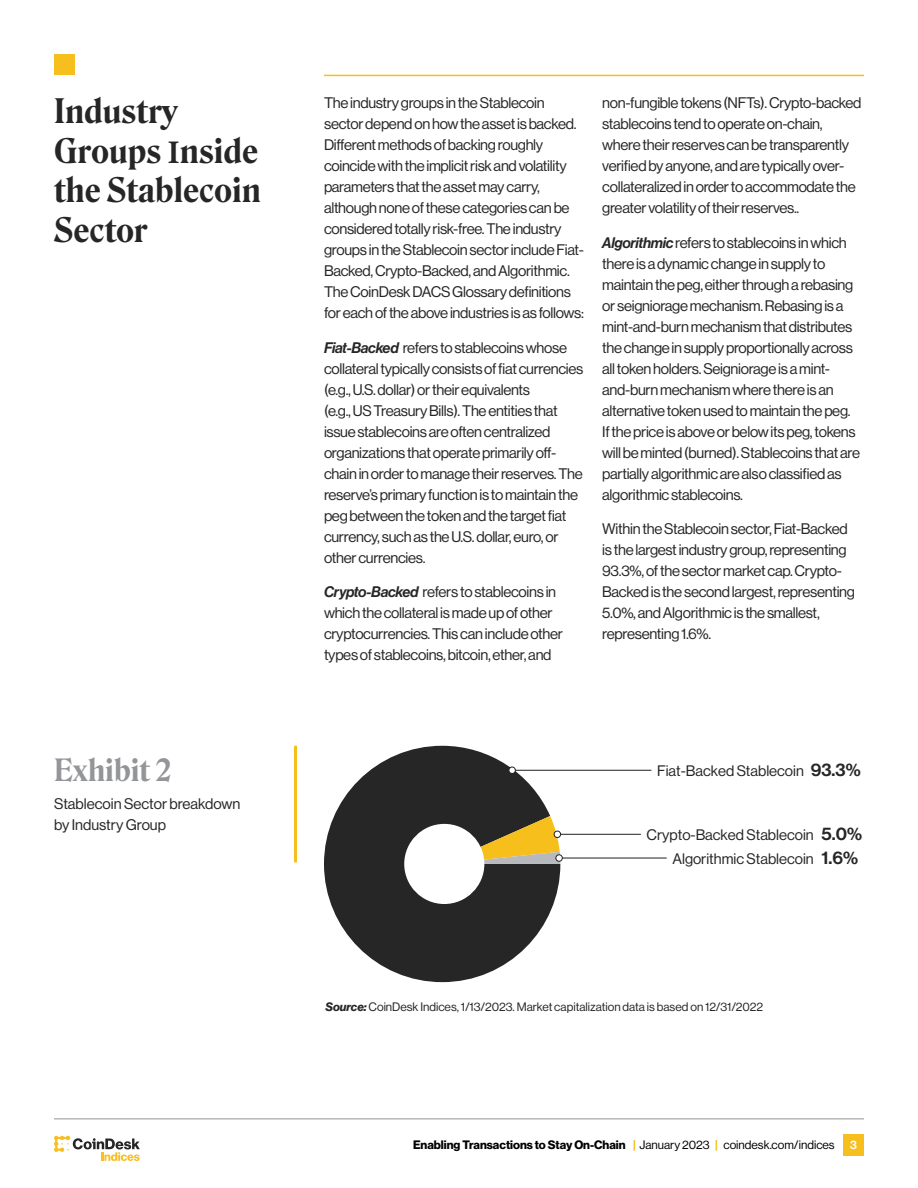
<style>
.page{position:relative;width:918px;height:1188px;background:#fff}
.page>*{position:absolute;margin:0;border:0;box-sizing:border-box;transform-origin:0 0}
.t1{font:700 33px/39.6px "Roslindale Deck Narrow";color:#262626}
.t2{font:700 30px "Roslindale Deck Narrow";color:#939598}
.t3{font:15px/21px "N Haas Grotesk DS Std 55 Rg";letter-spacing:-.02em;color:#262626}
.t4{font:15px/21px "N Haas Grotesk DS Std 55 Rg";color:#262626}
.t5{font:14.85px/23.7px "N Haas Grotesk DS Std 55 Rg";color:#262626;text-align:right}
.t6{font:12px "N Haas Grotesk DS Std 55 Rg";color:#262626}
.t7{font:12px "N Haas Grotesk DS Std 75 Bd";color:#000}
.t8{font:12px "N Haas Grotesk DS Std 65 Md";color:#fff}
.s1{font-family:"Minion Pro"}
.s2{font-family:"N Haas Grotesk DS Std 66 Md It"}
.s3{font-family:"N Haas Grotesk DS Std 65 Md";font-size:17.85px}
.s4{font-family:"N Haas Grotesk DS Std 76 Bd It"}
.s5{font-family:"N Haas Grotesk DS Std 95 Blk";color:#f7bf1d}
.s6{font-family:"N Haas Grotesk DS Std 55 Rg"}
</style>
<div class="page">
<div style="left:843px;top:1134px;width:21px;height:21px;background:#f7bf1d"></div>
<svg style="left:54px;top:1136px;width:86px;height:25px"></svg>
<hr style="left:54px;top:1119px;width:810px;height:1px;background:#939598">
<hr style="left:324px;top:75px;width:540px;height:1px;background:#f7bf1d">
<div style="left:54px;top:54px;width:21px;height:21px;background:#f7bf1d"></div>
<hr style="left:294px;top:746px;width:3px;height:116px;background:#f7bf1d">
<svg style="left:324px;top:746px;width:236px;height:236px;fill:#262626"></svg>
<div style="left:404px;top:824px;width:80px;height:80px;background:#fff;border-radius:50%"></div>
<hr style="left:557px;top:834px;width:84px;height:1px;background:#231f20">
<hr style="left:559px;top:858px;width:108px;height:1px;background:#231f20">
<svg style="left:442px;top:816px;width:120px;height:48px"></svg>
<div style="left:555px;top:854px;width:8px;height:8px;border:1px solid #231f20;border-radius:50%"></div>
<hr style="left:512px;top:770px;width:139px;height:1px;background:#231f20">
<div style="left:509px;top:767px;width:6px;height:7px;background:#fff;border-radius:50%"></div>
<div style="left:509px;top:767px;width:7px;height:7px;border:1px solid #231f20;border-radius:50%"></div>
<h1 class="t1" style="left:54px;top:90px;width:208px">Industry<br>Groups <span class="s1">I</span>nside the Stablecoin<br>Sector</h1>
<p class="t3" style="left:324px;top:93px;width:262px">The industry groups in the Stablecoin sector depend on how the asset is backed.<br>Different methods of backing roughly coincide with the implicit risk and volatility parameters that the asset may carry, although none of these categories can be considered totally risk-free. The industry groups in the Stablecoin sector include Fiat-Backed, Crypto-Backed, and Algorithmic.<br>The CoinDesk DACS Glossary definitions for each of the above industries is as follows:</p>
<p class="t3" style="left:324px;top:337px;width:261px"><span class="s2">Fiat-Backed</span> refers to stablecoins whose collateral typically consists of fiat currencies (e.g., U.S. dollar) or their equivalents<br>(e.g., US Treasury Bills). The entities that issue stablecoins are often centralized organizations that operate primarily off&shy;chain in order to manage their reserves. The reserve’s primary function is to maintain the peg between the token and the target fiat currency, such as the U.S. dollar, euro, or other currencies.</p>
<p class="t3" style="left:324px;top:582px;width:241px"><span class="s2">Crypto-Backed</span> refers to stablecoins in which the collateral is made up of other cryptocurrencies. This can include other types of stablecoins, bitcoin, ether, and</p>
<p class="t3" style="left:602px;top:93px;width:261px">non-fungible tokens (NFTs). Crypto-backed stablecoins tend to operate on-chain, where their reserves can be transparently verified by anyone, and are typically over&shy;collateralized in order to accommodate the greater volatility of their reserves..</p>
<p class="t3" style="left:602px;top:232px;width:259px"><span class="s2">Algorithmic</span> refers to stablecoins in which there is a dynamic change in supply to maintain the peg, either through a rebasing or seigniorage mechanism. Rebasing is a mint-and-burn mechanism that distributes the change in supply proportionally across all token holders. Seigniorage is a mint&shy;and-burn mechanism where there is an alternative token used to maintain the peg.<br>If the price is above or below its peg, tokens will be minted (burned). Stablecoins that are partially algorithmic are also classified as algorithmic stablecoins.</p>
<p class="t3" style="left:602px;top:519px;width:254px">Within the Stablecoin sector, Fiat-Backed is the largest industry group, representing 93.3%, of the sector market cap. Crypto-Backed is the second largest, representing 5.0%, and Algorithmic is the smallest, representing 1.6%.</p>
<h2 class="t2" style="left:54px;top:745px;width:119px">Exhibit 2</h2>
<p class="t4" style="left:54px;top:793px;width:188px">Stablecoin Sector breakdown by Industry Group</p>
<p class="t5" style="left:657px;top:759px;width:205px">Fiat-Backed Stablecoin <span class="s3">93.3%</span></p>
<p class="t5" style="left:647px;top:823px;width:217px">Crypto-Backed Stablecoin <span class="s3">5.0%<br></span>Algorithmic Stablecoin <span class="s3">1.6%</span></p>
<p class="t6" style="left:326px;top:1000px;width:439px"><span class="s4">Source:</span> CoinDesk Indices, 1/13/2023. Market capitalization data is based on 12/31/2022</p>
<p class="t7" style="left:413px;top:1138px;width:423px">Enabling Transactions to Stay On-Chain <span class="s5">|</span> <span class="s6">January 2023</span> <span class="s5">|</span> <span class="s6">coindesk.com/indices</span></p>
<p class="t8" style="left:850px;top:1138px;width:8px">3</p>
</div>
